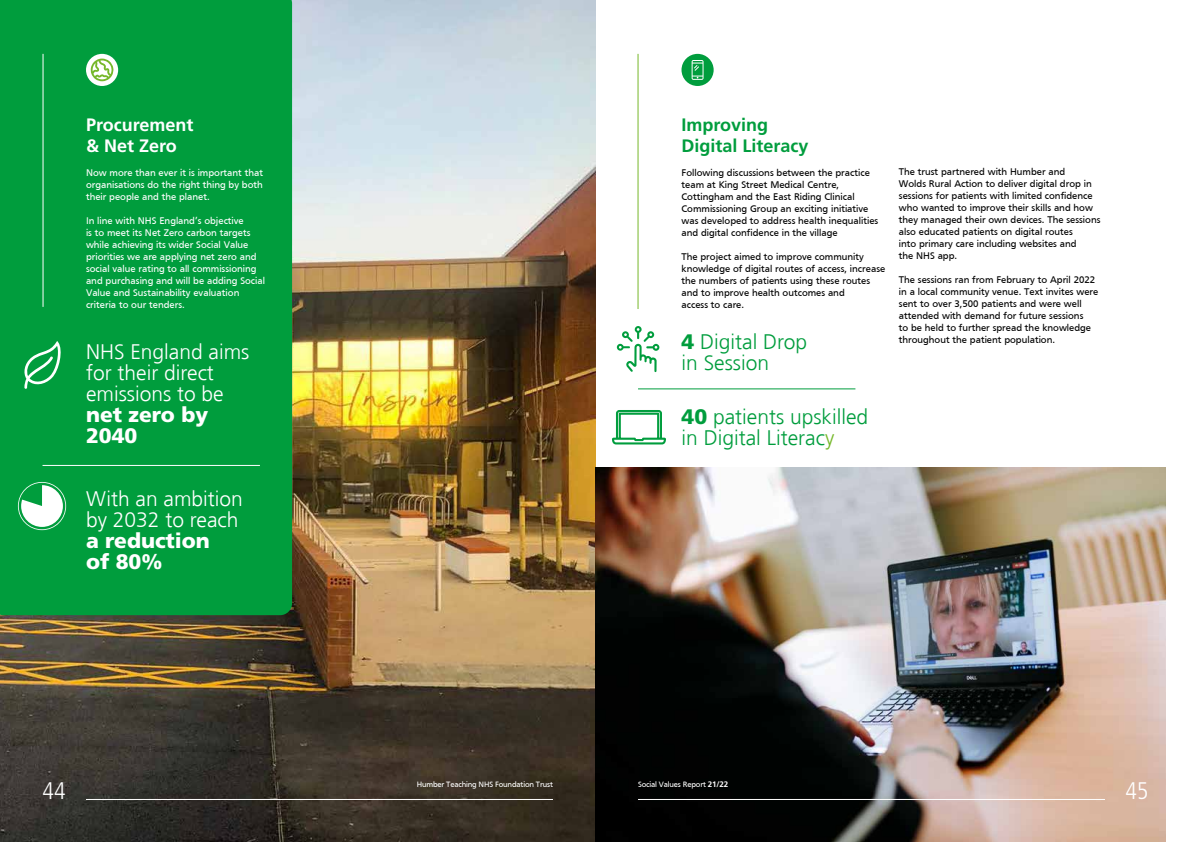
<style>
.page{position:relative;width:1191px;height:842px;background:#fff}
.page>*{position:absolute;margin:0;border:0;box-sizing:border-box;transform-origin:0 0}
.t1{font:300 condensed 24px "Frutiger LT Std";color:#fff}
.t2{font:300 21px/21px "Frutiger";color:#fff}
.t3{font:300 21px/21px "Frutiger";color:#009d3d}
.t4{font:900 21px/21px "Frutiger LT Std";color:#fff}
.t5{font:700 18px/21.6px "Frutiger LT Std";color:#009d3d}
.t6{font:700 18px/21.6px "Frutiger LT Std";color:#fff}
.t7{font:10px/12px "Frutiger Normal";color:#000}
.t8{font:10px/12px "Frutiger Normal";color:#fff;text-align:justify}
.t9{font:8px "Frutiger Normal";letter-spacing:-.02em;color:#fff}
.s1{font-family:"Frutiger LT Std";font-weight:900}
.s2{color:#76b82a}
.s3{font-family:"Frutiger LT Std";font-weight:700}
</style>
<div class="page">
<img style="left:0;top:0;width:595px;height:842px">
<div style="left:0;top:0;width:292px;height:615px;background:#009d3d"></div>
<hr style="left:637px;top:54px;width:1px;height:255px;background:#76b82a">
<hr style="left:43px;top:54px;width:1px;height:253px;background:#fff">
<img style="left:595px;top:468px;width:570px;height:374px">
<div style="left:681px;top:54px;width:32px;height:32px;background:#009d3d;border-radius:50%"></div>
<svg style="left:86px;top:54px;width:32px;height:32px"></svg>
<hr style="left:638px;top:799px;width:467px;height:1px;background:#fff">
<hr style="left:43px;top:465px;width:217px;height:1px;background:#fff">
<hr style="left:638px;top:388px;width:217px;height:1px;background:#009d3d">
<hr style="left:86px;top:799px;width:467px;height:1px;background:#fff">
<svg style="left:612px;top:410px;width:54px;height:35px"></svg>
<svg style="left:617px;top:326px;width:42px;height:46px"></svg>
<svg style="left:18px;top:482px;width:48px;height:48px"></svg>
<svg style="left:91px;top:59px;width:23px;height:22px"></svg>
<svg style="left:691px;top:60px;width:12px;height:20px"></svg>
<svg style="left:23px;top:341px;width:40px;height:48px"></svg>
<h3 class="t6" style="left:86px;top:114px;width:109px">Procurement &amp; Net Zero</h3>
<p class="t8" style="left:86px;top:167px;width:178px">Now more than ever it is important that organisations do the right thing by both their people and the planet.</p>
<p class="t8" style="left:86px;top:215px;width:181px;text-align:left">In line with NHS England’s objective<br>is to meet its Net Zero carbon targets while achieving its wider Social Value priorities we are applying net zero and social value rating to all commissioning and purchasing and will be adding Social Value and Sustainability evaluation criteria to our tenders.</p>
<h2 class="t2" style="left:86px;top:341px;width:165px">NHS England aims for their direct emissions to be</h2>
<h2 class="t4" style="left:86px;top:404px;width:124px">net zero by<br>2040</h2>
<h2 class="t2" style="left:86px;top:488px;width:158px">With an ambition by 2032 to reach</h2>
<h2 class="t4" style="left:86px;top:530px;width:125px">a reduction of 80%</h2>
<h1 class="t1" style="left:43px;top:777px;width:25px">44</h1>
<p class="t9" style="left:417px;top:780px;width:138px">Humber Teaching NHS Foundation Trust</p>
<h3 class="t5" style="left:681px;top:114px;width:129px">Improving<br>Digital Literacy</h3>
<p class="t7" style="left:681px;top:167px;width:198px">Following discussions between the practice team at King Street Medical Centre, Cottingham and the East Riding Clinical Commissioning Group an exciting initiative was developed to address health inequalities and digital confidence in the village</p>
<p class="t7" style="left:681px;top:251px;width:205px">The project aimed to improve community knowledge of digital routes of access, increase the numbers of patients using these routes and to improve health outcomes and<br>access to care.</p>
<h2 class="t3" style="left:681px;top:331px;width:127px"><span class="s1">4</span> Digital Drop in Session</h2>
<h2 class="t3" style="left:681px;top:406px;width:188px"><span class="s1">40</span> patients upskilled in Digital Literac<span class="s2">y</span></h2>
<p class="t7" style="left:899px;top:166px;width:203px">The trust partnered with Humber and<br>Wolds Rural Action to deliver digital drop in sessions for patients with limited confidence who wanted to improve their skills and how they managed their own devices. The sessions also educated patients on digital routes<br>into primary care including websites and<br>the NHS app.</p>
<p class="t7" style="left:899px;top:274px;width:201px">The sessions ran from February to April 2022 in a local community venue. Text invites were sent to over 3,500 patients and were well attended with demand for future sessions<br>to be held to further spread the knowledge throughout the patient population.</p>
<p class="t9" style="left:638px;top:780px;width:92px">Social Values Report <span class="s3">21/22</span></p>
<h1 class="t1" style="left:1125px;top:777px;width:25px">45</h1>
</div>
